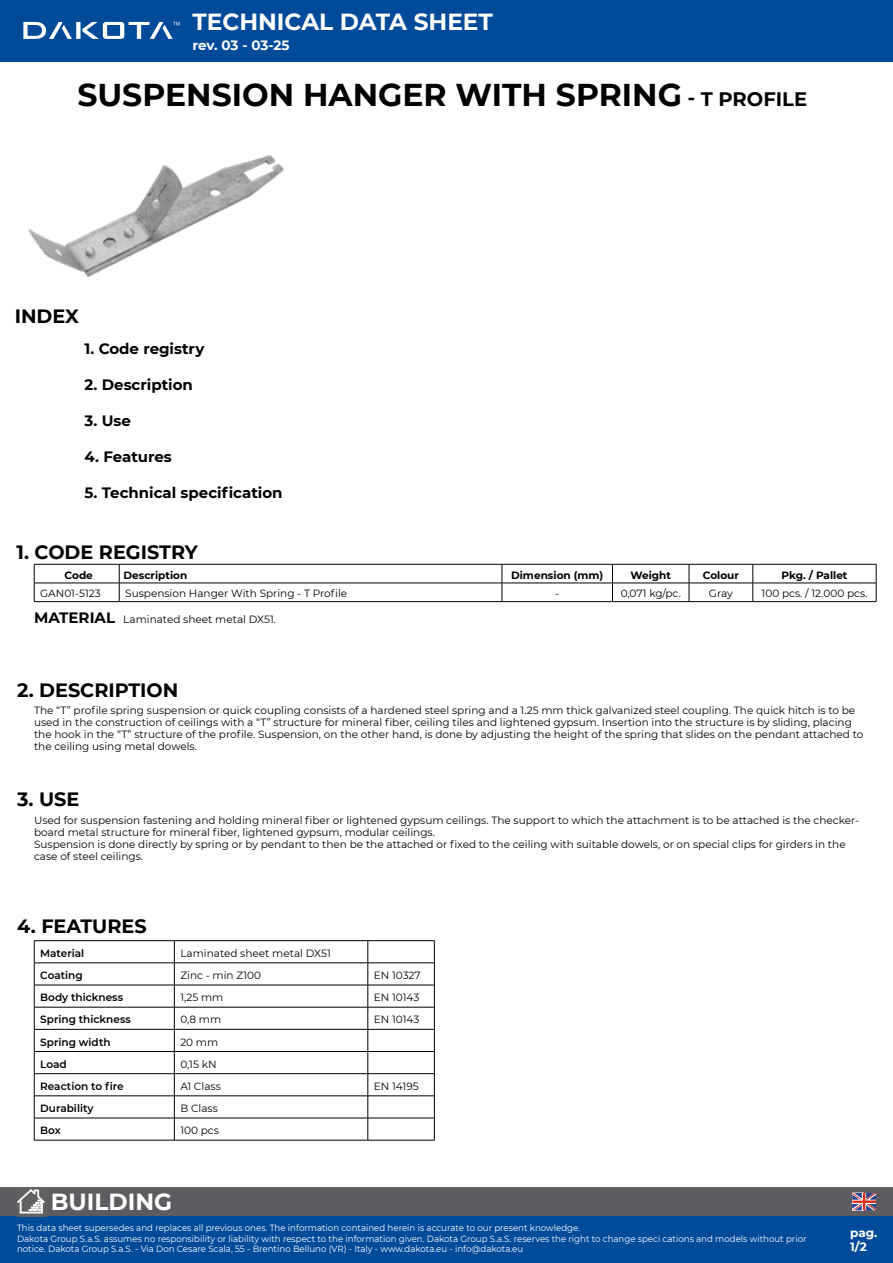
<style>
.page{position:relative;width:893px;height:1263px;background:#fff}
.page>*{position:absolute;margin:0;border:0;box-sizing:border-box;transform-origin:0 0}
.t1{font:700 31.5px "Montserrat";color:#000}
.t2{font:700 23.25px "Montserrat";color:#fff}
.t3{font:700 19.2px "Montserrat";color:#000}
.t4{font:700 15px "Montserrat";color:#000}
.t5{font:700 13.5px "Montserrat";letter-spacing:-.01em;color:#fff}
.t6{font:700 12px/14.4px "Montserrat";color:#fff}
.t7{font:10.5px/12px "Montserrat";color:#000}
.t8{font:600 10.5px "Montserrat";color:#000}
.t9{font:700 10.5px "Montserrat";color:#000}
.t10{font:9px/10.5px "Montserrat";color:#fff;scale:.96 1}
.s1{font-size:19.5px}
.s2{font-weight:700;font-size:15px}
</style>
<div class="page">
<div style="left:0;top:1187px;width:893px;height:29px;background:#5d5d61"></div>
<div style="left:0;top:1216px;width:893px;height:47px;background:#004a9a"></div>
<svg style="left:852px;top:1193px;width:24px;height:17px"></svg>
<svg style="left:19px;top:1213px;width:24px;height:1px"></svg>
<svg style="left:17px;top:1189px;width:28px;height:24px"></svg>
<div style="left:0;top:0;width:893px;height:62px;background:#004a9a"></div>
<div style="left:76px;top:22px;width:5px;height:17px;background:#fff"></div>
<svg style="left:23px;top:22px;width:49px;height:17px"></svg>
<svg style="left:82px;top:22px;width:98px;height:17px"></svg>
<hr style="left:502px;top:564px;width:110px;height:1px;background:#000">
<hr style="left:612px;top:564px;width:77px;height:1px;background:#000">
<hr style="left:689px;top:564px;width:64px;height:1px;background:#000">
<hr style="left:753px;top:564px;width:123px;height:1px;background:#000">
<hr style="left:502px;top:583px;width:110px;height:1px;background:#000">
<hr style="left:612px;top:583px;width:77px;height:1px;background:#000">
<svg style="left:612px;top:564px;width:1px;height:37px"></svg>
<hr style="left:689px;top:583px;width:64px;height:1px;background:#000">
<svg style="left:689px;top:564px;width:1px;height:37px"></svg>
<hr style="left:753px;top:583px;width:123px;height:1px;background:#000">
<svg style="left:753px;top:564px;width:1px;height:37px"></svg>
<svg style="left:876px;top:564px;width:1px;height:37px"></svg>
<hr style="left:34px;top:601px;width:85px;height:1px;background:#000">
<hr style="left:119px;top:601px;width:383px;height:1px;background:#000">
<hr style="left:502px;top:601px;width:110px;height:1px;background:#000">
<hr style="left:612px;top:601px;width:77px;height:1px;background:#000">
<hr style="left:689px;top:601px;width:64px;height:1px;background:#000">
<hr style="left:753px;top:601px;width:123px;height:1px;background:#000">
<svg style="left:119px;top:565px;width:1px;height:36px"></svg>
<svg style="left:502px;top:564px;width:1px;height:37px"></svg>
<hr style="left:34px;top:583px;width:85px;height:1px;background:#000">
<hr style="left:119px;top:583px;width:383px;height:1px;background:#000">
<hr style="left:34px;top:564px;width:85px;height:1px;background:#000">
<svg style="left:34px;top:564px;width:1px;height:37px"></svg>
<hr style="left:119px;top:564px;width:383px;height:1px;background:#000">
<img style="left:28px;top:155px;width:256px;height:122px">
<hr style="left:34px;top:962px;width:140px;height:1px;background:#000">
<hr style="left:174px;top:962px;width:194px;height:1px;background:#000">
<hr style="left:368px;top:962px;width:67px;height:1px;background:#000">
<hr style="left:34px;top:985px;width:140px;height:1px;background:#000">
<hr style="left:174px;top:985px;width:194px;height:1px;background:#000">
<hr style="left:368px;top:985px;width:67px;height:1px;background:#000">
<hr style="left:34px;top:1007px;width:140px;height:1px;background:#000">
<hr style="left:174px;top:1007px;width:194px;height:1px;background:#000">
<hr style="left:368px;top:1007px;width:67px;height:1px;background:#000">
<hr style="left:34px;top:1029px;width:140px;height:1px;background:#000">
<hr style="left:174px;top:1029px;width:194px;height:1px;background:#000">
<hr style="left:368px;top:1029px;width:67px;height:1px;background:#000">
<hr style="left:34px;top:1051px;width:140px;height:1px;background:#000">
<hr style="left:174px;top:1051px;width:194px;height:1px;background:#000">
<hr style="left:368px;top:1051px;width:67px;height:1px;background:#000">
<hr style="left:34px;top:1073px;width:140px;height:1px;background:#000">
<hr style="left:174px;top:1073px;width:194px;height:1px;background:#000">
<hr style="left:368px;top:1073px;width:67px;height:1px;background:#000">
<hr style="left:34px;top:940px;width:140px;height:1px;background:#000">
<hr style="left:174px;top:940px;width:194px;height:1px;background:#000">
<hr style="left:368px;top:940px;width:67px;height:1px;background:#000">
<hr style="left:34px;top:1095px;width:140px;height:1px;background:#000">
<hr style="left:174px;top:1095px;width:194px;height:1px;background:#000">
<hr style="left:368px;top:1095px;width:67px;height:1px;background:#000">
<hr style="left:34px;top:1118px;width:140px;height:1px;background:#000">
<svg style="left:34px;top:941px;width:1px;height:199px"></svg>
<hr style="left:174px;top:1118px;width:194px;height:1px;background:#000">
<svg style="left:174px;top:941px;width:1px;height:199px"></svg>
<hr style="left:368px;top:1118px;width:67px;height:1px;background:#000">
<svg style="left:368px;top:941px;width:1px;height:199px"></svg>
<svg style="left:434px;top:941px;width:1px;height:199px"></svg>
<hr style="left:34px;top:1140px;width:140px;height:1px;background:#000">
<hr style="left:174px;top:1140px;width:194px;height:1px;background:#000">
<hr style="left:368px;top:1140px;width:67px;height:1px;background:#000">
<h2 class="t2" style="left:192px;top:5px;width:302px">TECHNICAL DATA SHEET</h2>
<p class="t5" style="left:192px;top:35px;width:98px">rev. 03 - 03-25</p>
<h1 class="t1" style="left:77px;top:72px;width:731px">SUSPENSION HANGER WITH SPRING <span class="s1">- T PROFILE</span></h1>
<h3 class="t3" style="left:15px;top:302px;width:66px">INDEX</h3>
<h3 class="t4" style="left:85px;top:338px;width:121px">1. Code registry</h3>
<h3 class="t4" style="left:85px;top:374px;width:110px">2. Description</h3>
<h3 class="t4" style="left:85px;top:410px;width:48px">3. Use</h3>
<h3 class="t4" style="left:85px;top:446px;width:89px">4. Features</h3>
<h3 class="t4" style="left:85px;top:482px;width:199px">5. Technical specification</h3>
<h3 class="t3" style="left:17px;top:538px;width:183px">1. CODE REGISTRY</h3>
<p class="t9" style="left:65px;top:567px;width:30px">Code</p>
<p class="t9" style="left:123px;top:567px;width:65px">Description</p>
<p class="t9" style="left:511px;top:567px;width:94px">Dimension (mm)</p>
<p class="t9" style="left:630px;top:567px;width:42px">Weight</p>
<p class="t9" style="left:703px;top:567px;width:38px">Colour</p>
<p class="t9" style="left:781px;top:567px;width:68px">Pkg. / Pallet</p>
<p class="t7" style="left:40px;top:587px;width:62px">GAN01-5123</p>
<p class="t7" style="left:125px;top:587px;width:223px">Suspension Hanger With Spring - T Profile</p>
<p class="t7" style="left:555px;top:587px;width:6px">-</p>
<p class="t7" style="left:621px;top:587px;width:62px">0,071 kg/pc.</p>
<p class="t7" style="left:709px;top:587px;width:26px">Gray</p>
<p class="t7" style="left:762px;top:587px;width:107px">100 pcs. / 12.000 pcs.</p>
<p class="t7" style="left:34px;top:613px;width:243px"><span class="s2">MATERIAL</span> Laminated sheet metal DX51.</p>
<h3 class="t3" style="left:17px;top:676px;width:163px">2. DESCRIPTION</h3>
<p class="t7" style="left:34px;top:704px;width:831px">The “T” profile spring suspension or quick coupling consists of a hardened steel spring and a 1.25 mm thick galvanized steel coupling. The quick hitch is to be used in the construction of ceilings with a “T” structure for mineral fiber, ceiling tiles and lightened gypsum. Insertion into the structure is by sliding, placing the hook in the “T” structure of the profile. Suspension, on the other hand, is done by adjusting the height of the spring that slides on the pendant attached to the ceiling using metal dowels.</p>
<h3 class="t3" style="left:17px;top:786px;width:64px">3. USE</h3>
<p class="t7" style="left:34px;top:813px;width:827px">Used for suspension fastening and holding mineral fiber or lightened gypsum ceilings. The support to which the attachment is to be attached is the checker&shy;board metal structure for mineral fiber, lightened gypsum, modular ceilings.<br>Suspension is done directly by spring or by pendant to then be the attached or fixed to the ceiling with suitable dowels, or on special clips for girders in the case of steel ceilings.</p>
<h3 class="t3" style="left:17px;top:912px;width:131px">4. FEATURES</h3>
<p class="t8" style="left:40px;top:946px;width:45px">Material</p>
<p class="t7" style="left:180px;top:947px;width:152px">Laminated sheet metal DX51</p>
<p class="t8" style="left:40px;top:968px;width:44px">Coating</p>
<p class="t7" style="left:180px;top:969px;width:82px">Zinc - min Z100</p>
<p class="t7" style="left:374px;top:969px;width:48px">EN 10327</p>
<p class="t8" style="left:40px;top:990px;width:84px">Body thickness</p>
<p class="t7" style="left:180px;top:991px;width:45px">1,25 mm</p>
<p class="t7" style="left:374px;top:991px;width:47px">EN 10143</p>
<p class="t8" style="left:40px;top:1012px;width:92px">Spring thickness</p>
<p class="t7" style="left:180px;top:1013px;width:42px">0,8 mm</p>
<p class="t7" style="left:374px;top:1013px;width:47px">EN 10143</p>
<p class="t8" style="left:40px;top:1034px;width:72px">Spring width</p>
<p class="t7" style="left:180px;top:1035px;width:39px">20 mm</p>
<p class="t8" style="left:40px;top:1056px;width:28px">Load</p>
<p class="t7" style="left:180px;top:1057px;width:38px">0,15 kN</p>
<p class="t8" style="left:40px;top:1079px;width:85px">Reaction to fire</p>
<p class="t7" style="left:180px;top:1080px;width:42px">A1 Class</p>
<p class="t7" style="left:374px;top:1080px;width:46px">EN 14195</p>
<p class="t8" style="left:40px;top:1101px;width:55px">Durability</p>
<p class="t7" style="left:180px;top:1102px;width:39px">B Class</p>
<p class="t8" style="left:40px;top:1123px;width:22px">Box</p>
<p class="t7" style="left:180px;top:1124px;width:40px">100 pcs</p>
<h2 class="t2" style="left:51px;top:1184px;width:123px">BUILDING</h2>
<p class="t10" style="left:17px;top:1222px;width:824px">This data sheet supersedes and replaces all previous ones. The information contained herein is accurate to our present knowledge.<br>Dakota Group S.a.S. assumes no responsibility or liability with respect to the information given. Dakota Group S.a.S. reserves the right to change speci cations and models without prior notice. Dakota Group S.a.S. - Via Don Cesare Scala, 55 - Brentino Belluno (VR) - Italy - www.dakota.eu - info@dakota.eu</p>
<p class="t6" style="left:850px;top:1225px;width:29px">pag.<br>1/2</p>
</div>
